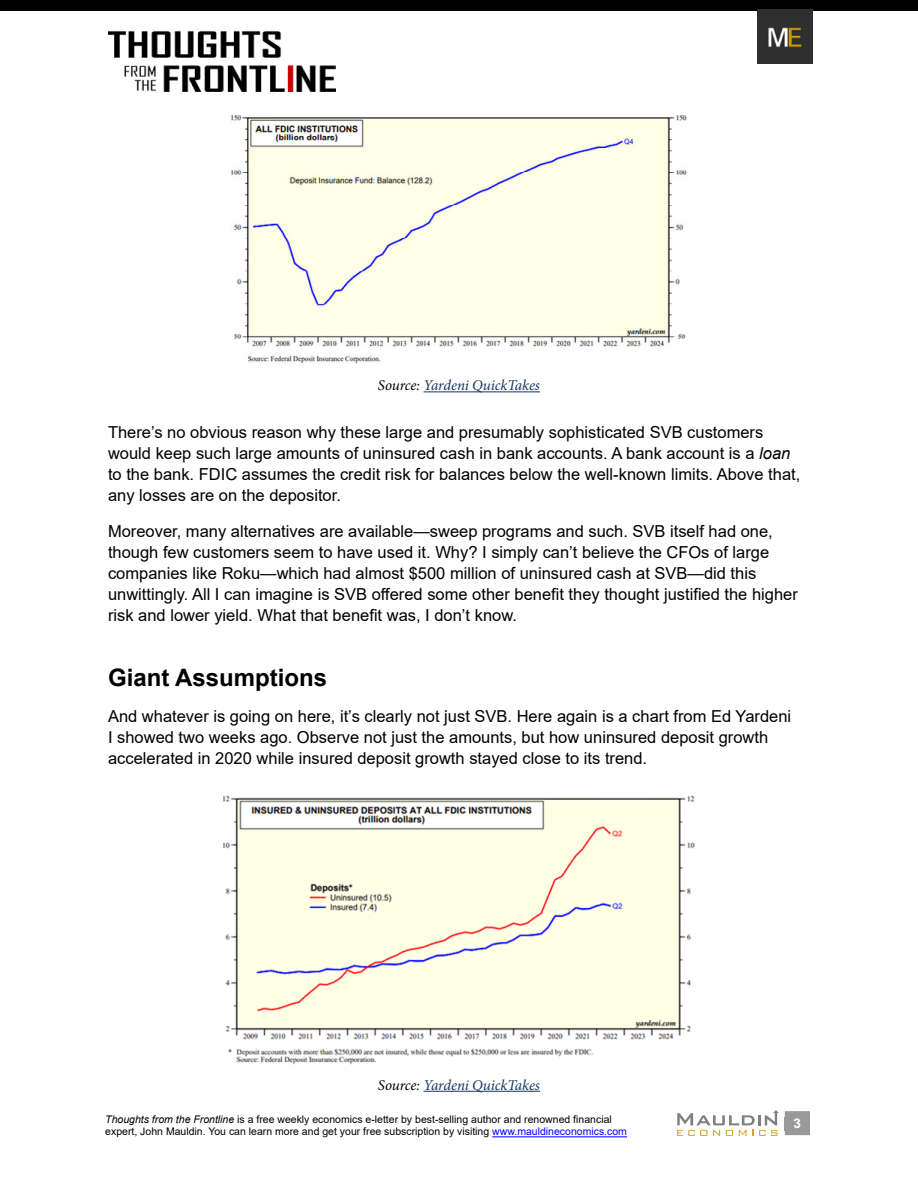
<style>
.page{position:relative;width:918px;height:1188px;background:#fff}
.page>*{position:absolute;margin:0;border:0;box-sizing:border-box;transform-origin:0 0}
.t1{font:700 24px "Arial";color:#000}
.t2{font:16.5px/21px "Arial";color:#000}
.t3{font:italic 15px "Minion Pro";letter-spacing:-.01em;color:#16365d}
.t4{font:700 13.5px "Arial";color:#fff}
.t5{font:10.5px/12.6px "Arial";color:#000}
.s1{color:#000}
.s2{font-style:italic}
.s3{color:#00f}
</style>
<div class="page">
<div style="left:785px;top:1111px;width:25px;height:24px;background:#999"></div>
<hr style="left:492px;top:1136px;width:135px;height:1px;background:#00f">
<img style="left:108px;top:30px;width:228px;height:62px">
<div style="left:0;top:0;width:918px;height:11px;background:#000"></div>
<img style="left:758px;top:9px;width:55px;height:55px">
<svg style="left:677px;top:1110px;width:102px;height:26px"></svg>
<hr style="left:424px;top:392px;width:116px;height:1px;background:#16365d">
<hr style="left:424px;top:1091px;width:116px;height:1px;background:#16365d">
<img style="left:231px;top:115px;width:456px;height:249px">
<img style="left:222px;top:795px;width:473px;height:269px">
<p class="t3" style="left:378px;top:375px;width:164px"><span class="s1">Source:</span> Yardeni QuickTakes</p>
<p class="t2" style="left:108px;top:422px;width:694px">There’s no obvious reason why these large and presumably sophisticated SVB customers would keep such large amounts of uninsured cash in bank accounts. A bank account is a <span class="s2">loan </span>to the bank. FDIC assumes the credit risk for balances below the well-known limits. Above that, any losses are on the depositor.</p>
<p class="t2" style="left:108px;top:521px;width:691px">Moreover, many alternatives are available—sweep programs and such. SVB itself had one, though few customers seem to have used it. Why? I simply can’t believe the CFOs of large companies like Roku—which had almost $500 million of uninsured cash at SVB—did this unwittingly. All I can imagine is SVB offered some other benefit they thought justified the higher risk and lower yield. What that benefit was, I don’t know.</p>
<h1 class="t1" style="left:108px;top:661px;width:221px">Giant Assumptions</h1>
<p class="t2" style="left:108px;top:705px;width:685px">And whatever is going on here, it’s clearly not just SVB. Here again is a chart from Ed Yardeni<br>I showed two weeks ago. Observe not just the amounts, but how uninsured deposit growth accelerated in 2020 while insured deposit growth stayed close to its trend.</p>
<p class="t3" style="left:378px;top:1075px;width:164px"><span class="s1">Source:</span> Yardeni QuickTakes</p>
<p class="t5" style="left:105px;top:1113px;width:523px"><span class="s2">Thoughts from the Frontline</span> is a free weekly economics e-letter by best-selling author and renowned financial expert, John Mauldin. You can learn more and get your free subscription by visiting <span class="s3">www.mauldineconomics.com</span></p>
<p class="t4" style="left:794px;top:1113px;width:9px">3</p>
</div>
